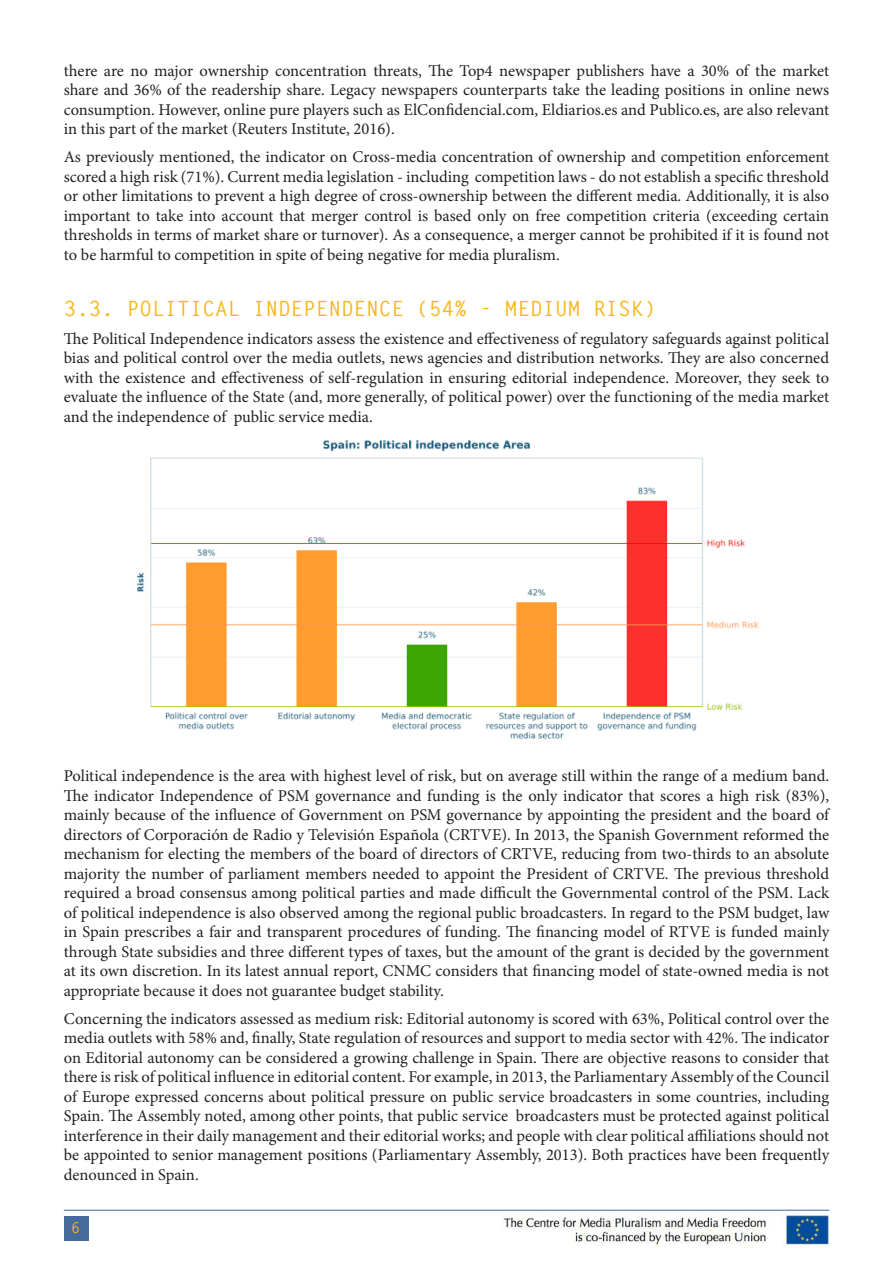
<style>
.page{position:relative;width:893px;height:1263px;background:#fff}
.page>*{position:absolute;margin:0;border:0;box-sizing:border-box;transform-origin:0 0}
.t1{font:700 21px "Letter Gothic Std";color:#f8b617}
.t2{font:16.5px/19.5px "Minion Pro";color:#231f20;text-align:justify}
.t3{font:700 15px "Letter Gothic Std";color:#f8b617}
</style>
<div class="page">
<hr style="left:64px;top:1210px;width:765px;height:1px;background:#446b99">
<div style="left:64px;top:1216px;width:24px;height:24px;background:#446b99"></div>
<img style="left:502px;top:1214px;width:327px;height:34px">
<img style="left:137px;top:440px;width:622px;height:299px">
<p class="t2" style="left:64px;top:61px;width:767px">there are no major ownership concentration threats, The Top4 newspaper publishers have a 30% of the market share and 36% of the readership share. Legacy newspapers counterparts take the leading positions in online news consumption. However, online pure players such as ElConfidencial.com, Eldiarios.es and Publico.es, are also relevant in this part of the market (Reuters Institute, 2016).</p>
<p class="t2" style="left:64px;top:147px;width:767px">As previously mentioned, the indicator on Cross-media concentration of ownership and competition enforcement scored a high risk (71%). Current media legislation - including competition laws - do not establish a specific threshold or other limitations to prevent a high degree of cross-ownership between the different media. Additionally, it is also important to take into account that merger control is based only on free competition criteria (exceeding certain thresholds in terms of market share or turnover). As a consequence, a merger cannot be prohibited if it is found not to be harmful to competition in spite of being negative for media pluralism.</p>
<p class="t1" style="left:64px;top:295px;width:594px">3.3. POLITICAL INDEPENDENCE (54% - MEDIUM RISK)</p>
<p class="t2" style="left:64px;top:329px;width:767px">The Political Independence indicators assess the existence and effectiveness of regulatory safeguards against political bias and political control over the media outlets, news agencies and distribution networks. They are also concerned with the existence and effectiveness of self-regulation in ensuring editorial independence. Moreover, they seek to evaluate the influence of the State (and, more generally, of political power) over the functioning of the media market and the independence of public service media.</p>
<p class="t2" style="left:64px;top:766px;width:767px">Political independence is the area with highest level of risk, but on average still within the range of a medium band.<br>The indicator Independence of PSM governance and funding is the only indicator that scores a high risk (83%), mainly because of the influence of Government on PSM governance by appointing the president and the board of directors of Corporación de Radio y Televisión Española (CRTVE). In 2013, the Spanish Government reformed the mechanism for electing the members of the board of directors of CRTVE, reducing from two-thirds to an absolute majority the number of parliament members needed to appoint the President of CRTVE. The previous threshold required a broad consensus among political parties and made difficult the Governmental control of the PSM. Lack of political independence is also observed among the regional public broadcasters. In regard to the PSM budget, law in Spain prescribes a fair and transparent procedures of funding. The financing model of RTVE is funded mainly through State subsidies and three different types of taxes, but the amount of the grant is decided by the government at its own discretion. In its latest annual report, CNMC considers that financing model of state-owned media is not appropriate because it does not guarantee budget stability.</p>
<p class="t2" style="left:64px;top:1009px;width:767px">Concerning the indicators assessed as medium risk: Editorial autonomy is scored with 63%, Political control over the media outlets with 58% and, finally, State regulation of resources and support to media sector with 42%. The indicator on Editorial autonomy can be considered a growing challenge in Spain. There are objective reasons to consider that there is risk of political influence in editorial content. For example, in 2013, the Parliamentary Assembly of the Council of Europe expressed concerns about political pressure on public service broadcasters in some countries, including Spain. The Assembly noted, among other points, that public service broadcasters must be protected against political interference in their daily management and their editorial works; and people with clear political affiliations should not be appointed to senior management positions (Parliamentary Assembly, 2013). Both practices have been frequently denounced in Spain.</p>
<p class="t3" style="left:71px;top:1219px;width:10px">6</p>
</div>
